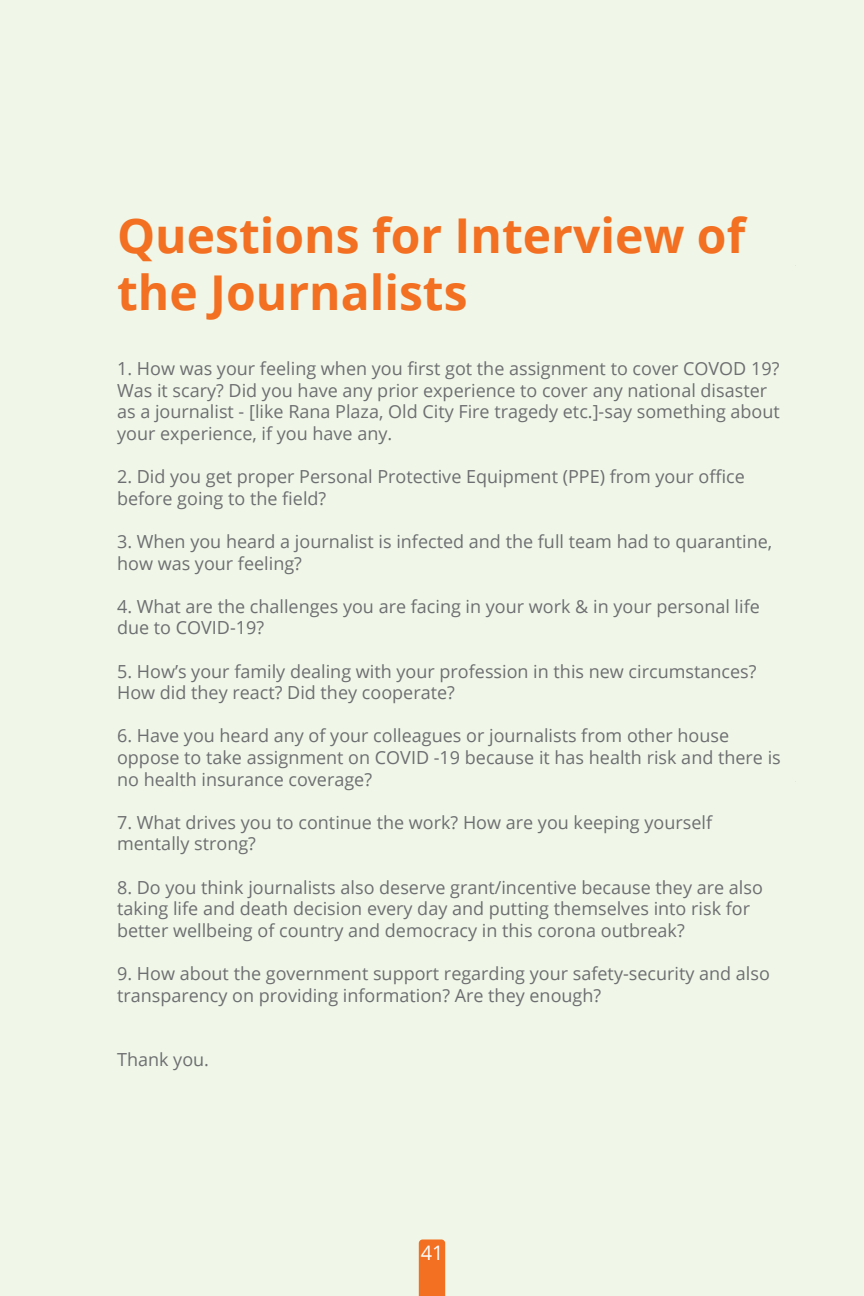
<style>
.page{position:relative;width:864px;height:1296px;background:#f0f7e8}
.page>*{position:absolute;margin:0;border:0;box-sizing:border-box;transform-origin:0 0}
.t1{font:700 48px/57.6px "Open Sans";color:#f36f21}
.t2{font:20px "Open Sans";color:#fff}
.t3{font:18px/21.6px "Open Sans";color:#6d6e71}
</style>
<div class="page">
<svg style="left:419px;top:1239px;width:26px;height:57px"></svg>
<h1 class="t1" style="left:117px;top:205px;width:630px">Questions for Interview of the Journalists</h1>
<p class="t3" style="left:117px;top:357px;width:664px">1. How was your feeling when you first got the assignment to cover COVOD 19?<br>Was it scary? Did you have any prior experience to cover any national disaster as a journalist - [like Rana Plaza, Old City Fire tragedy etc.]-say something about your experience, if you have any.</p>
<p class="t3" style="left:117px;top:465px;width:629px">2. Did you get proper Personal Protective Equipment (PPE) from your office before going to the field?</p>
<p class="t3" style="left:117px;top:530px;width:657px">3. When you heard a journalist is infected and the full team had to quarantine, how was your feeling?</p>
<p class="t3" style="left:117px;top:595px;width:644px">4. What are the challenges you are facing in your work &amp; in your personal life due to COVID-19?</p>
<p class="t3" style="left:117px;top:660px;width:641px">5. How’s your family dealing with your profession in this new circumstances?<br>How did they react? Did they cooperate?</p>
<p class="t3" style="left:117px;top:725px;width:665px">6. Have you heard any of your colleagues or journalists from other house oppose to take assignment on COVID -19 because it has health risk and there is no health insurance coverage?</p>
<p class="t3" style="left:117px;top:811px;width:597px">7. What drives you to continue the work? How are you keeping yourself mentally strong?</p>
<p class="t3" style="left:117px;top:876px;width:647px">8. Do you think journalists also deserve grant/incentive because they are also taking life and death decision every day and putting themselves into risk for better wellbeing of country and democracy in this corona outbreak?</p>
<p class="t3" style="left:117px;top:962px;width:654px">9. How about the government support regarding your safety-security and also transparency on providing information? Are they enough?</p>
<p class="t3" style="left:117px;top:1049px;width:93px">Thank you.</p>
<p class="t2" style="left:421px;top:1239px;width:24px">41</p>
</div>
